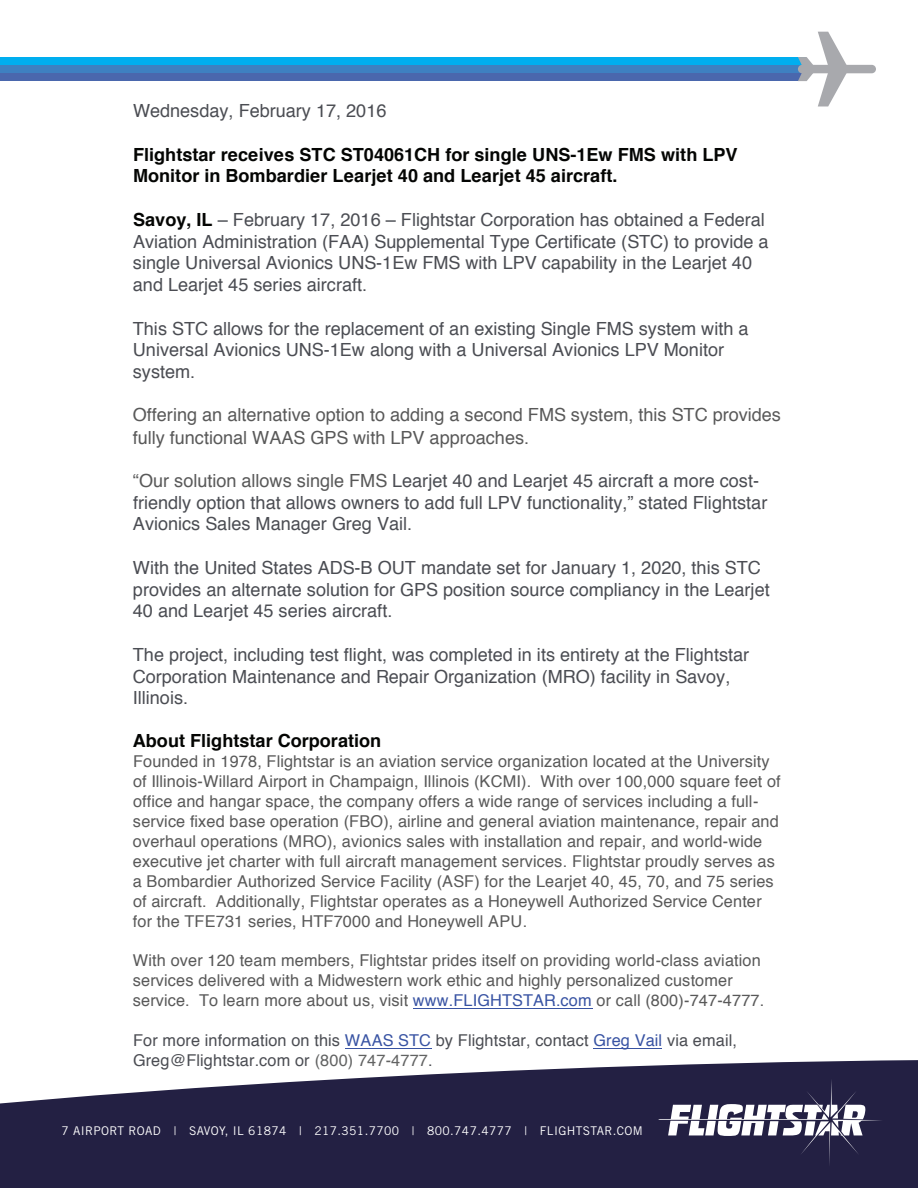
<style>
.page{position:relative;width:918px;height:1188px;background:#fff}
.page>*{position:absolute;margin:0;border:0;box-sizing:border-box;transform-origin:0 0}
.t1{font:18.15px/21.8px "Helvetica";color:#4b4d53}
.t2{font:700 18.15px/21.8px "Helvetica";color:#040503}
.t3{font:18.15px/22px "Helvetica";color:#595959}
.t4{font:16.35px/20px "Helvetica";letter-spacing:.005em;color:#595959}
.t5{font:16.35px/20px "Helvetica";letter-spacing:.01em;color:#4b4d53}
.t6{font:12px "Trade Gothic";letter-spacing:.03em;color:#fff}
.s1{font-weight:700;color:#040503}
.s2{color:#595959}
.s3{color:#3853a3}
.s4{color:#626363}
</style>
<div class="page">
<svg style="left:0;top:1060px;width:918px;height:128px;background:#44415f"></svg>
<div style="left:0;top:58px;width:806px;height:7px;background:#00aeef"></div>
<div style="left:0;top:65px;width:806px;height:8px;background:#3e80c1"></div>
<div style="left:0;top:73px;width:806px;height:8px;background:#4a67ad"></div>
<div style="left:798px;top:65px;width:78px;height:8px;background:#a8a9ad;border-radius:4px"></div>
<svg style="left:798px;top:72px;width:49px;height:34px"></svg>
<svg style="left:798px;top:32px;width:49px;height:34px"></svg>
<svg style="left:658px;top:1078px;width:225px;height:89px"></svg>
<hr style="left:413px;top:1008px;width:179px;height:1px;background:#3853a3">
<hr style="left:345px;top:1048px;width:86px;height:1px;background:#3853a3">
<hr style="left:593px;top:1048px;width:69px;height:1px;background:#3853a3">
<p class="t1" style="left:133px;top:101px;width:255px">Wednesday, February 17, 2016</p>
<p class="t2" style="left:133px;top:144px;width:606px">Flightstar receives STC ST04061CH for single UNS-1Ew FMS with LPV<br>Monitor in Bombardier Learjet 40 and Learjet 45 aircraft.</p>
<p class="t1" style="left:133px;top:209px;width:637px"><span class="s1">Savoy, IL</span> – February 17, 2016 – Flightstar Corporation has obtained a Federal Aviation Administration (FAA) Supplemental Type Certificate (STC) to provide a single Universal Avionics UNS-1Ew FMS with LPV capability in the Learjet 40 and Learjet 45 series aircraft.</p>
<p class="t1" style="left:133px;top:318px;width:617px">This STC allows for the replacement of an existing Single FMS system with a<br>Universal Avionics UNS-1Ew along with a Universal Avionics LPV Monitor system.</p>
<p class="t3" style="left:133px;top:405px;width:650px">Offering an alternative option to adding a second FMS system, this STC provides fully functional WAAS GPS with LPV approaches.</p>
<p class="t1" style="left:133px;top:470px;width:636px"><span class="s2">“Our solution allows single FMS</span> Learjet 40 and Learjet 45 aircraft a more cost&shy;friendly option that allows owners to add full LPV functionality,” stated Flightstar<br>Avionics Sales Manager Greg Vail.</p>
<p class="t1" style="left:133px;top:557px;width:638px">With the United States ADS-B OUT mandate set for January 1, 2020, this STC provides an alternate solution for GPS position source compliancy in the Learjet<br>40 and Learjet 45 series aircraft.</p>
<p class="t1" style="left:133px;top:644px;width:618px">The project, including test flight, was completed in its entirety at the Flightstar<br>Corporation Maintenance and Repair Organization (MRO) facility in Savoy,<br>Illinois.</p>
<p class="t2" style="left:133px;top:730px;width:250px">About Flightstar Corporation</p>
<p class="t4" style="left:133px;top:752px;width:649px">Founded in 1978, Flightstar is an aviation service organization located at the University of Illinois-Willard Airport in Champaign, Illinois (KCMI). With over 100,000 square feet of office and hangar space, the company offers a wide range of services including a full&shy;service fixed base operation (FBO), airline and general aviation maintenance, repair and overhaul operations (MRO), avionics sales with installation and repair, and world-wide executive jet charter with full aircraft management services. Flightstar proudly serves as a Bombardier Authorized Service Facility (ASF) for the Learjet 40, 45, 70, and 75 series of aircraft. Additionally, Flightstar operates as a Honeywell Authorized Service Center for the TFE731 series, HTF7000 and Honeywell APU.</p>
<p class="t4" style="left:133px;top:951px;width:633px">With over 120 team members, Flightstar prides itself on providing world-class aviation services delivered with a Midwestern work ethic and highly personalized customer service. To learn more about us, visit <span class="s3">www.FLIGHTSTAR.com</span> or call (800)-747-4777.</p>
<p class="t5" style="left:133px;top:1031px;width:605px">For more information on this <span class="s3">WAAS STC</span> by Flightstar, contact <span class="s3">Greg Vail</span> via email,<br>Greg@Flightstar.com or <span class="s4">(800) 747-4777</span>.</p>
<p class="t6" style="left:61px;top:1124px;width:583px">7 AIRPORT ROAD | SAVOY, IL 61874 | 217.351.7700 | 800.747.4777 | FLIGHTSTAR.COM</p>
</div>
